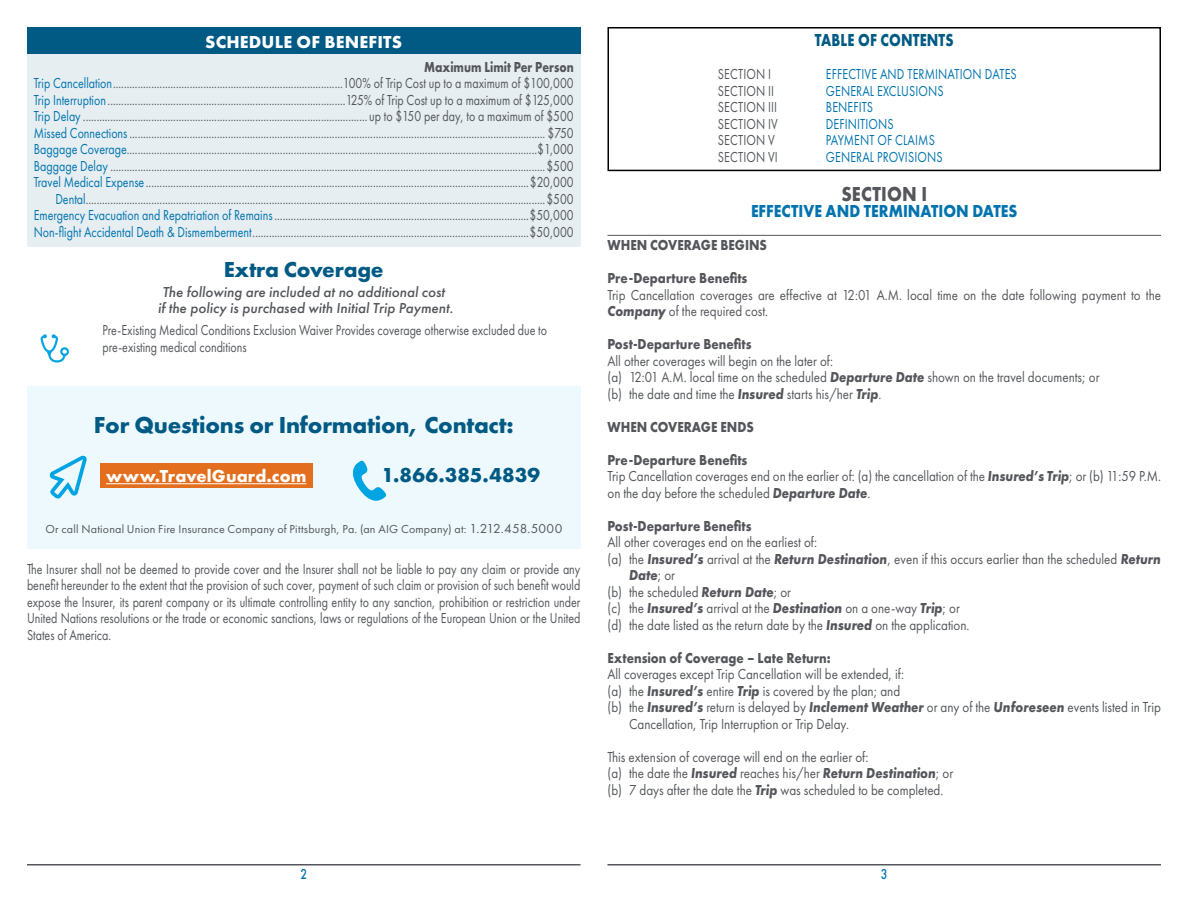
<style>
.page{position:relative;width:1188px;height:918px;background:#fff}
.page>*{position:absolute;margin:0;border:0;box-sizing:border-box;transform-origin:0 0}
.t1{font:700 24px "Futura PT";letter-spacing:-.01em;color:#005a84}
.t2{font:700 22.5px "Futura PT";letter-spacing:-.01em;color:#005a84}
.t3{font:700 21px "Futura PT";letter-spacing:.005em;color:#005a84}
.t4{font:700 21px "Futura PT";letter-spacing:.01em;color:#54565b;scale:.87 1}
.t5{font:700 18px "Futura PT";letter-spacing:.01em;color:#fff}
.t6{font:700 18px "Futura PT";color:#0073ae;scale:.87 1}
.t7{font:700 18px "Futura PT";letter-spacing:.01em;color:#005a84;scale:.8 1}
.t8{font:15px/16.5px "Futura PT";color:#54565b;text-align:right;scale:.8 1}
.t9{font:15px/16.5px "Futura PT";color:#54565b;scale:.87 1}
.t10{font:700 15px "Futura PT";color:#54565b;scale:.87 1}
.t11{font:15px "Futura PT";letter-spacing:.01em;color:#0073ae;scale:.8 1}
.t12{font:italic 500 15px/16.5px "Futura PT";color:#54565b;text-align:center}
.t13{font:italic 700 15px "Futura PT";color:#54565b;scale:.87 1}
.t14{font:500 15px "Futura PT";color:#0073ae;scale:.8 1}
.t15{font:12px "Futura PT";letter-spacing:.015em;color:#54565b}
.s1{font-weight:700}
.s2{color:#0073ae}
.s3{font-size:13.5px}
.s4{font-weight:700;font-style:italic}
.s5{font-weight:400;font-style:normal}
</style>
<div class="page">
<hr style="left:27px;top:864px;width:553px;height:2px;background:#54565b">
<hr style="left:608px;top:864px;width:553px;height:2px;background:#54565b">
<div style="left:27px;top:54px;width:553px;height:192px;background:#e6eef2"></div>
<div style="left:27px;top:27px;width:553px;height:27px;background:#005a84"></div>
<svg style="left:40px;top:334px;width:29px;height:29px"></svg>
<div style="left:27px;top:387px;width:554px;height:162px;background:#edf9fc"></div>
<div style="left:100px;top:463px;width:213px;height:25px;background:#e36f1e"></div>
<hr style="left:106px;top:483px;width:201px;height:1px;background:#fff">
<svg style="left:352px;top:460px;width:35px;height:41px"></svg>
<svg style="left:50px;top:455px;width:37px;height:44px"></svg>
<div style="left:608px;top:27px;width:553px;height:144px;border:2px solid #000"></div>
<hr style="left:608px;top:235px;width:553px;height:1px;background:#54565b">
<p class="t5" style="left:205px;top:31px;width:198px">SCHEDULE OF BENEFITS</p>
<p class="t8" style="left:34px;top:58px;width:677px"><span class="s1">Maximum Limit Per Person<br></span><span class="s2">Trip Cancellation</span>....................................................................................100% of Trip Cost up to a maximum of $100,000<br><span class="s2">Trip Interruption</span> .......................................................................................125% of Trip Cost up to a maximum of $125,000<br><span class="s2">Trip Delay</span> ........................................................................................................ up to $150 per day, to a maximum of $500<br><span class="s2">Missed Connections</span> ........................................................................................................................................................ $750<br><span class="s2">Baggage Coverage</span>......................................................................................................................................................$1,000<br><span class="s2">Baggage Delay</span> ...............................................................................................................................................................$500<br><span class="s2">Travel Medical Expense</span> ............................................................................................................................................$20,000<br><span class="s2">Dental</span>........................................................................................................................................................................$500<br><span class="s2">Emergency Evacuation and Repatriation of Remains</span> .............................................................................................$50,000<br><span class="s2">Non-flight Accidental Death &amp; Dismemberment</span>.....................................................................................................$50,000</p>
<h2 class="t2" style="left:224px;top:255px;width:161px">Extra Coverage</h2>
<p class="t12" style="left:158px;top:283px;width:297px">The following are included at no additional cost<br>if the policy is purchased with Initial Trip Payment.</p>
<p class="t8" style="left:103px;top:322px;width:557px;text-align:left">Pre-Existing Medical Conditions Exclusion Waiver Provides coverage otherwise excluded due to pre-existing medical conditions</p>
<h1 class="t1" style="left:94px;top:409px;width:421px">For Questions or Information, Contact:</h1>
<p class="t5" style="left:106px;top:464px;width:202px">www.TravelGuard.com</p>
<h3 class="t3" style="left:381px;top:461px;width:160px">1.866.385.4839</h3>
<p class="t15" style="left:45px;top:522px;width:518px">Or call National Union Fire Insurance Company of Pittsburgh, Pa. (an AIG Company) at: <span class="s3">1.212.458.5000</span></p>
<p class="t8" style="left:27px;top:560px;width:693px;text-align:justify">The Insurer shall not be deemed to provide cover and the Insurer shall not be liable to pay any claim or provide any benefit hereunder to the extent that the provision of such cover, payment of such claim or provision of such benefit would expose the Insurer, its parent company or its ultimate controlling entity to any sanction, prohibition or restriction under United Nations resolutions or the trade or economic sanctions, laws or regulations of the European Union or the United States of America.</p>
<p class="t7" style="left:815px;top:29px;width:175px">TABLE OF CONTENTS</p>
<p class="t8" style="left:718px;top:66px;width:68px">SECTION I</p>
<p class="t11" style="left:826px;top:66px;width:240px">EFFECTIVE AND TERMINATION DATES</p>
<p class="t8" style="left:718px;top:83px;width:72px">SECTION II</p>
<p class="t11" style="left:826px;top:82px;width:149px">GENERAL EXCLUSIONS</p>
<p class="t8" style="left:718px;top:99px;width:76px">SECTION III</p>
<p class="t11" style="left:826px;top:99px;width:60px">BENEFITS</p>
<p class="t8" style="left:718px;top:116px;width:76px">SECTION IV</p>
<p class="t11" style="left:826px;top:115px;width:86px">DEFINITIONS</p>
<p class="t8" style="left:718px;top:132px;width:73px">SECTION V</p>
<p class="t11" style="left:826px;top:132px;width:138px">PAYMENT OF CLAIMS</p>
<p class="t8" style="left:718px;top:149px;width:76px">SECTION VI</p>
<p class="t11" style="left:826px;top:148px;width:147px">GENERAL PROVISIONS</p>
<h3 class="t4" style="left:841px;top:180px;width:100px">SECTION I</h3>
<p class="t6" style="left:751px;top:200px;width:308px">EFFECTIVE AND TERMINATION DATES</p>
<p class="t10" style="left:607px;top:236px;width:185px">WHEN COVERAGE BEGINS</p>
<p class="t10" style="left:607px;top:269px;width:162px">Pre-Departure Benefits</p>
<p class="t9" style="left:607px;top:286px;width:638px">Trip Cancellation coverages are effective at 12:01 A.M. local time on the date following payment to the<br><span class="s4">Company</span> of the required cost.</p>
<p class="t10" style="left:607px;top:335px;width:167px">Post-Departure Benefits</p>
<p class="t9" style="left:607px;top:352px;width:567px">All other coverages will begin on the later of:<br>(a) 12:01 A.M. local time on the scheduled <span class="s4">Departure Date</span> shown on the travel documents; or (b) the date and time the <span class="s4">Insured</span> starts his/her <span class="s4">Trip</span>.</p>
<p class="t10" style="left:607px;top:417px;width:170px">WHEN COVERAGE ENDS</p>
<p class="t9" style="left:607px;top:451px;width:638px"><span class="s1">Pre-Departure Benefits<br></span>Trip Cancellation coverages end on the earlier of: (a) the cancellation of the <span class="s4">Insured’s Trip</span>; or (b) 11:59 P.M. on the day before the scheduled <span class="s4">Departure Date</span>.</p>
<p class="t10" style="left:607px;top:516px;width:167px">Post-Departure Benefits</p>
<p class="t9" style="left:607px;top:534px;width:242px">All other coverages end on the earliest of:</p>
<p class="t9" style="left:607px;top:550px;width:638px">(a) the <span class="s4">Insured’s</span> arrival at the <span class="s4">Return Destination</span>, even if this occurs earlier than the scheduled <span class="s4">Return</span></p>
<p class="t13" style="left:629px;top:566px;width:54px">Date<span class="s5">; or</span></p>
<p class="t9" style="left:607px;top:583px;width:212px">(b) the scheduled <span class="s4">Return Date</span>; or</p>
<p class="t9" style="left:607px;top:600px;width:407px">(c) the <span class="s4">Insured’s</span> arrival at the <span class="s4">Destination</span> on a one-way <span class="s4">Trip</span>; or</p>
<p class="t9" style="left:607px;top:616px;width:418px">(d) the date listed as the return date by the <span class="s4">Insured</span> on the application.</p>
<p class="t10" style="left:607px;top:648px;width:258px">Extension of Coverage – Late Return:</p>
<p class="t9" style="left:607px;top:666px;width:342px">All coverages except Trip Cancellation will be extended, if:</p>
<p class="t9" style="left:607px;top:682px;width:338px">(a) the <span class="s4">Insured’s</span> entire <span class="s4">Trip</span> is covered by the plan; and</p>
<p class="t9" style="left:607px;top:699px;width:638px">(b) the <span class="s4">Insured’s</span> return is delayed by <span class="s4">Inclement Weather</span> or any of the <span class="s4">Unforeseen</span> events listed in Trip</p>
<p class="t9" style="left:629px;top:715px;width:254px">Cancellation, Trip Interruption or Trip Delay.</p>
<p class="t9" style="left:607px;top:748px;width:399px">This extension of coverage will end on the earlier of:<br>(a) the date the <span class="s4">Insured</span> reaches his/her <span class="s4">Return Destination</span>; or (b) 7 days after the date the <span class="s4">Trip</span> was scheduled to be completed.</p>
<p class="t14" style="left:300px;top:865px;width:10px">2</p>
<p class="t14" style="left:881px;top:865px;width:10px">3</p>
</div>
